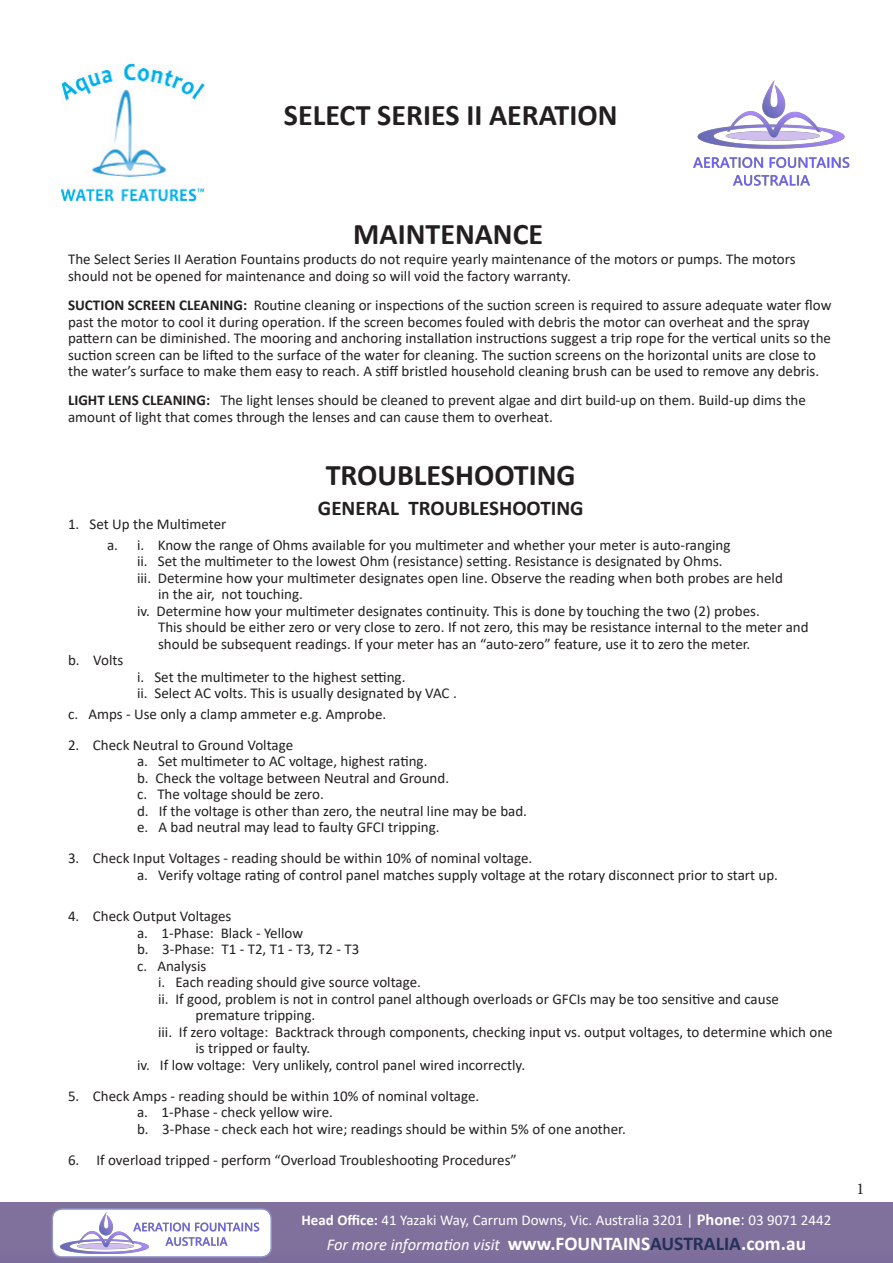
<style>
.page{position:relative;width:893px;height:1263px;background:#fff}
.page>*{position:absolute;margin:0;border:0;box-sizing:border-box;transform-origin:0 0}
.t1{font:700 30px "Calibri";color:#231f20}
.t2{font:700 21px "Calibri";color:#231f20}
.t3{font:italic 16.5px "Calibri";color:#fff}
.t4{font:16.5px "Minion Pro";color:#231f20}
.t5{font:15px/16.5px "Calibri";color:#231f20}
.t6{font:15px "Calibri";color:#fff}
.s1{font-weight:700}
.s2{font-weight:700;font-size:16.5px}
.s3{font-size:16.5px}
.s4{font-weight:700;font-style:normal;font-size:19.5px}
.s5{font-weight:700;font-style:normal;font-size:19.5px;color:#253158}
</style>
<div class="page">
<img style="left:61px;top:62px;width:145px;height:141px">
<div style="left:0;top:1203px;width:893px;height:60px;background:#80709c"></div>
<div style="left:52px;top:1209px;width:219px;height:48px;background:#fff;border-radius:10px"></div>
<img style="left:61px;top:1212px;width:199px;height:41px">
<div style="left:52px;top:1208px;width:220px;height:50px;border:2px solid #8a94c9;border-radius:10px"></div>
<img style="left:693px;top:80px;width:157px;height:106px">
<p class="t1" style="left:284px;top:93px;width:335px">SELECT SERIES II AERATION</p>
<p class="t1" style="left:353px;top:212px;width:191px">MAINTENANCE</p>
<p class="t5" style="left:68px;top:251px;width:729px">The Select Series II Aeration Fountains products do not require yearly maintenance of the motors or pumps. The motors should not be opened for maintenance and doing so will void the factory warranty.</p>
<p class="t5" style="left:68px;top:296px;width:765px"><span class="s1">SUCTION SCREEN CLEANING:</span> Routine cleaning or inspections of the suction screen is required to assure adequate water flow past the motor to cool it during operation. If the screen becomes fouled with debris the motor can overheat and the spray pattern can be diminished. The mooring and anchoring installation instructions suggest a trip rope for the vertical units so the suction screen can be lifted to the surface of the water for cleaning. The suction screens on the horizontal units are close to the water’s surface to make them easy to reach. A stiff bristled household cleaning brush can be used to remove any debris.</p>
<p class="t5" style="left:68px;top:392px;width:739px"><span class="s1">LIGHT LENS CLEANING:</span> The light lenses should be cleaned to prevent algae and dirt build-up on them. Build-up dims the amount of light that comes through the lenses and can cause them to overheat.</p>
<p class="t1" style="left:326px;top:454px;width:251px">TROUBLESHOOTING</p>
<p class="t2" style="left:318px;top:493px;width:267px">GENERAL TROUBLESHOOTING</p>
<p class="t5" style="left:68px;top:515px;width:160px">1. Set Up the Multimeter</p>
<p class="t5" style="left:107px;top:536px;width:625px">a. i. Know the range of Ohms available for you multimeter and whether your meter is auto-ranging</p>
<p class="t5" style="left:137px;top:552px;width:587px">ii. Set the multimeter to the lowest Ohm (resistance) setting. Resistance is designated by Ohms.</p>
<p class="t5" style="left:137px;top:569px;width:647px">iii. Determine how your multimeter designates open line. Observe the reading when both probes are held</p>
<p class="t5" style="left:158px;top:585px;width:146px">in the air, not touching.</p>
<p class="t5" style="left:137px;top:602px;width:624px">iv. Determine how your multimeter designates continuity. This is done by touching the two (2) probes.</p>
<p class="t5" style="left:158px;top:618px;width:652px">This should be either zero or very close to zero. If not zero, this may be resistance internal to the meter and</p>
<p class="t5" style="left:158px;top:635px;width:594px">should be subsequent readings. If your meter has an “auto-zero” feature, use it to zero the meter.</p>
<p class="t5" style="left:68px;top:651px;width:57px">b. Volts</p>
<p class="t5" style="left:137px;top:668px;width:270px">i. Set the multimeter to the highest setting.</p>
<p class="t5" style="left:137px;top:684px;width:321px">ii. Select AC volts. This is usually designated by VAC .</p>
<p class="t5" style="left:68px;top:705px;width:320px">c. Amps - Use only a clamp ammeter e.g. Amprobe.</p>
<p class="t5" style="left:137px;top:736px;width:392px;text-indent:-69px">2. Check Neutral to Ground Voltage<br>a. Set multimeter to AC voltage, highest rating.<br>b. Check the voltage between Neutral and Ground.<br>c. The voltage should be zero.<br>d. If the voltage is other than zero, the neutral line may be bad. e. A bad neutral may lead to faulty GFCI tripping.</p>
<p class="t5" style="left:137px;top:850px;width:642px;text-indent:-69px">3. Check Input Voltages - reading should be within 10% of nominal voltage.<br>a. Verify voltage rating of control panel matches supply voltage at the rotary disconnect prior to start up.</p>
<p class="t5" style="left:68px;top:908px;width:165px">4. Check Output Voltages</p>
<p class="t5" style="left:137px;top:924px;width:168px">a. 1-Phase: Black - Yellow</p>
<p class="t5" style="left:137px;top:941px;width:224px">b. 3-Phase: T1 - T2, T1 - T3, T2 - T3</p>
<p class="t5" style="left:137px;top:957px;width:71px">c. Analysis</p>
<p class="t5" style="left:158px;top:974px;width:264px">i. Each reading should give source voltage.</p>
<p class="t5" style="left:158px;top:990px;width:622px">ii. If good, problem is not in control panel although overloads or GFCIs may be too sensitive and cause</p>
<p class="t5" style="left:196px;top:1007px;width:121px">premature tripping.</p>
<p class="t5" style="left:158px;top:1023px;width:676px">iii. If zero voltage: Backtrack through components, checking input vs. output voltages, to determine which one</p>
<p class="t5" style="left:196px;top:1040px;width:116px">is tripped or faulty.</p>
<p class="t5" style="left:137px;top:1056px;width:390px">iv. If low voltage: Very unlikely, control panel wired incorrectly.</p>
<p class="t5" style="left:137px;top:1087px;width:490px;text-indent:-69px">5. Check Amps - reading should be within 10% of nominal voltage.<br>a. 1-Phase - check yellow wire.<br>b. 3-Phase - check each hot wire; readings should be within 5% of one another.</p>
<p class="t5" style="left:68px;top:1151px;width:450px">6. If overload tripped - perform “Overload Troubleshooting Procedures”</p>
<p class="t6" style="left:301px;top:1209px;width:531px"><span class="s1">Head Office:</span> 41 Yazaki Way, Carrum Downs, Vic. Australia 3201 | <span class="s2">Phone</span><span class="s3">:</span> 03 9071 2442</p>
<p class="t3" style="left:327px;top:1233px;width:481px">For more information visit <span class="s4">www.FOUNTAINS</span><span class="s5">AUSTRALIA</span><span class="s4">.com.au</span></p>
<p class="t4" style="left:856px;top:1177px;width:9px">1</p>
</div>
